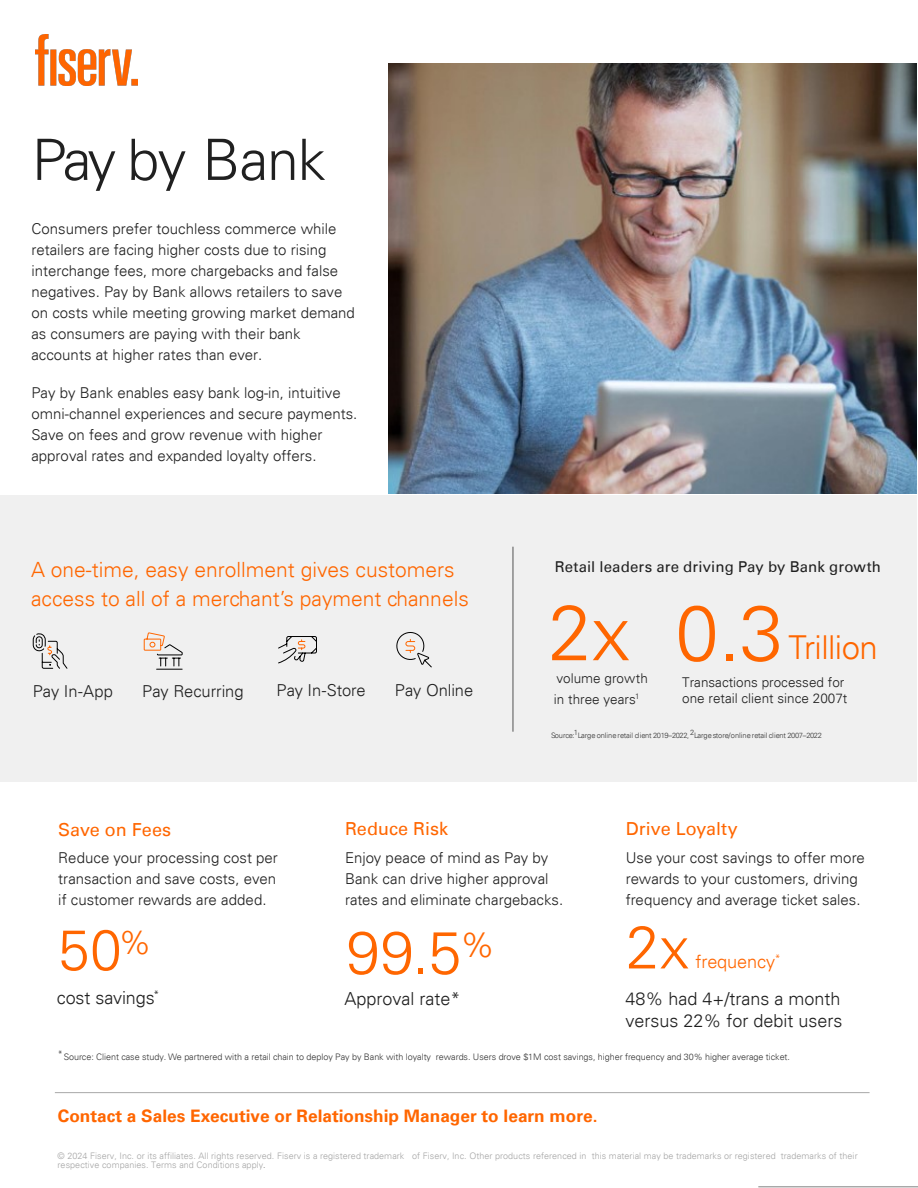
<style>
.page{position:relative;width:918px;height:1188px;background:#fff}
.page>*{position:absolute;margin:0;border:0;box-sizing:border-box;transform-origin:0 0}
.t1{font:300 78px "Univers LT45";color:#f60}
.t2{font:300 78px "Univers For Fiserv 45";color:#f60}
.t3{font:300 60px "Univers For Fiserv 45";color:#f60}
.t4{font:300 57px "Univers For Fiserv 45";letter-spacing:-.025em;color:#202020}
.t5{font:300 57px "Univers For Fiserv 45";color:#f60}
.t6{font:300 33px "Univers For Fiserv 45";letter-spacing:-.015em;color:#f60}
.t7{font:300 21px/28.5px "Univers For Fiserv 45";color:#f60}
.t8{font:300 18.15px "Univers For Fiserv 45";letter-spacing:-.01em;color:#f60}
.t9{font:300 18px/21.6px "Univers LT45";color:#202020}
.t10{font:18px "Univers For Fiserv 55";color:#f60}
.t11{font:300 18px "Univers For Fiserv 45";letter-spacing:-.005em;color:#202020}
.t12{font:300 17.25px "Univers LT45";color:#f60}
.t13{font:300 16.5px "Univers For Fiserv 45";letter-spacing:-.005em;color:#202020}
.t14{font:300 15px/21px "Univers For Fiserv 45";color:#202020}
.t15{font:15px "Univers For Fiserv 55";letter-spacing:.005em;color:#202020}
.t16{font:300 13.5px/16.2px "Univers LT45";color:#202020}
.t17{font:300 13.5px/21px "Univers For Fiserv 45";letter-spacing:.005em;color:#202020}
.t18{font:300 9px/9.8px "Univers For Fiserv 45";letter-spacing:.005em;color:#a5a5a5}
.t19{font:300 9px "Univers LT45";letter-spacing:-.005em;color:#333}
.t20{font:300 7.5px "Univers For Fiserv 45";letter-spacing:-.015em;color:#333}
.s1{font-family:"Univers LT45"}
</style>
<div class="page">
<img style="left:388px;top:63px;width:528px;height:431px">
<hr style="left:758px;top:1187px;width:160px;height:1px;background:#808080">
<div style="left:0;top:495px;width:917px;height:287px;background:#f0f0f0"></div>
<img style="left:35px;top:34px;width:103px;height:52px">
<hr style="left:513px;top:547px;width:1px;height:185px;background:#525252">
<svg style="left:32px;top:633px;width:36px;height:36px"></svg>
<svg style="left:143px;top:633px;width:40px;height:37px"></svg>
<svg style="left:278px;top:636px;width:39px;height:28px"></svg>
<svg style="left:396px;top:632px;width:36px;height:36px"></svg>
<hr style="left:55px;top:1092px;width:815px;height:1px;background:#808080">
<h3 class="t4" style="left:32px;top:125px;width:296px">Pay by Bank</h3>
<p class="t14" style="left:31px;top:219px;width:325px">Consumers prefer touchless commerce while retailers are facing higher costs due to rising interchange fees, more chargebacks and false negatives. Pay by Bank allows retailers to save on costs while meeting growing market demand as consumers are paying with their bank accounts at higher rates than ever.</p>
<p class="t14" style="left:31px;top:382px;width:327px">Pay by Bank enables easy bank log-in, intuitive omni-channel experiences and secure payments.<br>Save on fees and grow revenue with higher approval rates and expanded loyalty offers.</p>
<h3 class="t7" style="left:31px;top:556px;width:439px">A one-time, easy enrollment gives customers access to all of a merchant’s payment channels</h3>
<p class="t13" style="left:33px;top:681px;width:82px">Pay In-App</p>
<p class="t13" style="left:142px;top:681px;width:103px">Pay Recurring</p>
<p class="t13" style="left:277px;top:680px;width:90px">Pay In-Store</p>
<p class="t13" style="left:395px;top:680px;width:80px">Pay Online</p>
<p class="t15" style="left:555px;top:558px;width:328px">Retail leaders are driving Pay by Bank growth</p>
<h1 class="t2" style="left:548px;top:586px;width:84px">2x</h1>
<p class="t17" style="left:554px;top:667px;width:95px">volume growth in three years<sup>1</sup></p>
<h1 class="t1" style="left:675px;top:586px;width:110px">0.3</h1>
<h3 class="t6" style="left:789px;top:627px;width:91px">Trillion</h3>
<p class="t16" style="left:682px;top:674px;width:167px">Transactions processed for one retail client since 2007t</p>
<p class="t20" style="left:551px;top:731px;width:272px">Source:1Large online retail client 2019–2022, 2Large store/online retail client 2007–2022</p>
<p class="t10" style="left:58px;top:818px;width:114px">Save on Fees</p>
<p class="t14" style="left:58px;top:847px;width:221px">Reduce your processing cost per transaction and save costs, even if customer rewards are added.</p>
<h3 class="t5" style="left:58px;top:916px;width:95px">50<sup>%</sup></h3>
<p class="t11" style="left:57px;top:986px;width:104px">cost savings<sup>*</sup></p>
<p class="t10" style="left:345px;top:818px;width:105px">Reduce Risk</p>
<p class="t14" style="left:345px;top:847px;width:220px">Enjoy peace of mind as Pay by<br>Bank can drive higher approval rates and eliminate chargebacks.</p>
<h2 class="t3" style="left:346px;top:917px;width:151px">99.5<sup>%</sup></h2>
<h2 class="t3" style="left:626px;top:911px;width:65px">2x</h2>
<p class="t10" style="left:626px;top:818px;width:113px">Drive Loyalty</p>
<p class="t14" style="left:626px;top:847px;width:241px">Use your cost savings to offer more rewards to your customers, driving frequency and average ticket sales.</p>
<p class="t8" style="left:696px;top:951px;width:87px">frequency<sup>*</sup></p>
<p class="t9" style="left:345px;top:988px;width:118px">Approval rate*</p>
<p class="t9" style="left:625px;top:988px;width:219px">48% had 4+/trans a month versus 22% for debit users</p>
<p class="t19" style="left:58px;top:1051px;width:734px">*Source: Client case study. We partnered with a retail chain to deploy Pay by Bank with loyalty rewards. Users drove $1M cost savings, higher frequency and 30% higher average ticket.</p>
<p class="t12" style="left:58px;top:1106px;width:541px">Contact a Sales Executive or Relationship Manager to learn more.</p>
<p class="t18" style="left:58px;top:1151px;width:802px">© 202<span class="s1">4</span> Fiserv, Inc. or its affiliates. All rights reserved. Fiserv is a registered trademark of Fiserv, Inc. Other products referenced in this material may be trademarks or registered trademarks of their respective companies. Terms and Conditions apply.</p>
</div>
